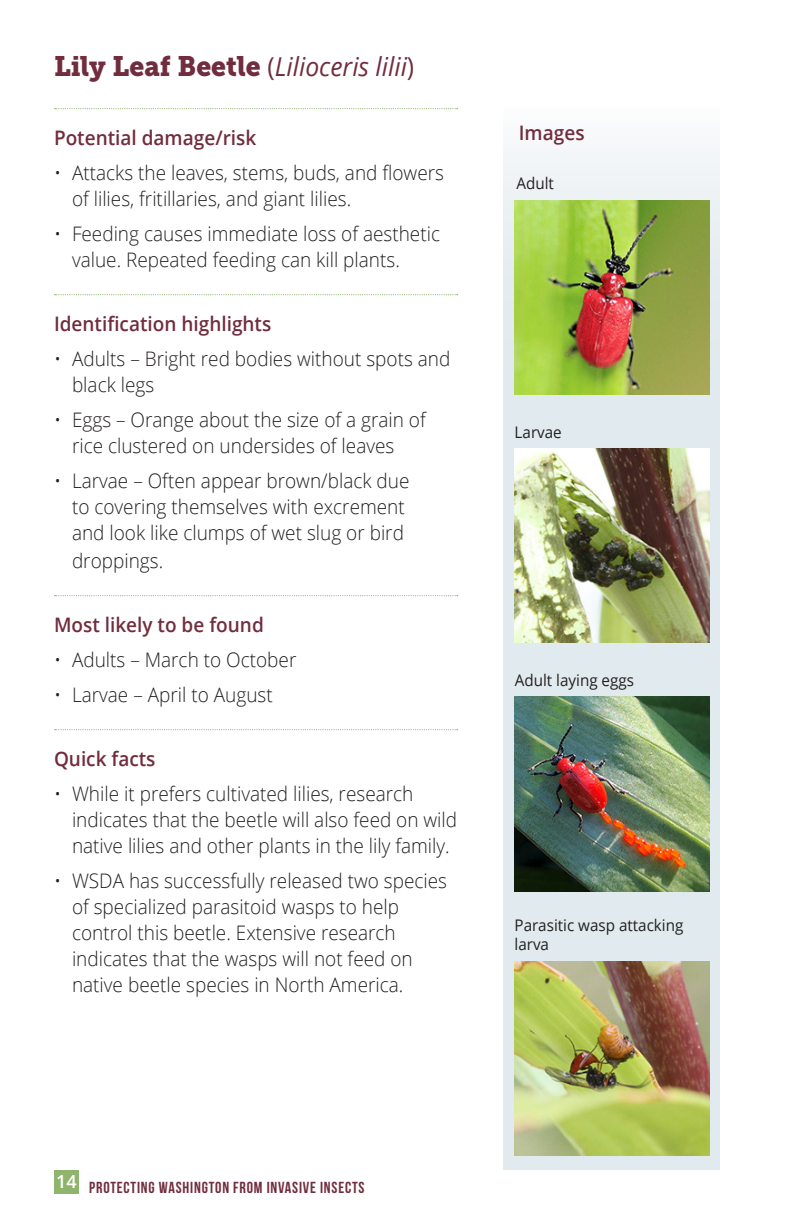
<style>
.page{position:relative;width:792px;height:1224px;background:#fff}
.page>*{position:absolute;margin:0;border:0;box-sizing:border-box;transform-origin:0 0}
.StandardParagraph{font:italic 26px "Open Sans";color:#712d3e;scale:.95 1}
.t1{font:300 20px/26px "Open Sans";color:#231f20;scale:.95 1}
.PestSubheads{font:600 20px "Open Sans";color:#712d3e;scale:.95 1}
.StandardParagraph-2{font:600 20px "Open Sans";color:#712d3e;scale:.95 1}
.t2{font:600 18px "Open Sans";color:#fff}
.StandardParagraph-3{font:16px/19.2px "Open Sans";color:#231f20;scale:.95 1}
.Heading{font:16px "Bebas Neue";letter-spacing:.05em;color:#712d3e}
.s1{font-family:"Museo Slab 900";font-style:normal;font-size:28px}
.s2{font-style:normal}
</style>
<div class="page">
<svg style="left:504px;top:149px;width:216px;height:1021px;background:#e1e9eb"></svg>
<svg style="left:54px;top:108px;width:404px;height:1px"></svg>
<svg style="left:54px;top:294px;width:404px;height:1px"></svg>
<svg style="left:54px;top:595px;width:404px;height:1px"></svg>
<svg style="left:54px;top:729px;width:404px;height:1px"></svg>
<div style="left:54px;top:1171px;width:25px;height:23px;background:#8fb46c"></div>
<img style="left:515px;top:200px;width:194px;height:195px">
<img style="left:515px;top:449px;width:194px;height:194px">
<img style="left:515px;top:697px;width:194px;height:194px">
<img style="left:515px;top:961px;width:194px;height:194px">
<p class="StandardParagraph" style="left:54px;top:48px;width:381px"><span class="s1">Lily Leaf Beetle</span> <span class="s2">(</span>Lilioceris lilii<span class="s2">)</span></p>
<p class="PestSubheads" style="left:54px;top:124px;width:215px">Potential damage/risk</p>
<p class="t1" style="left:72px;top:159px;width:393px;text-indent:-18px">• Attacks the leaves, stems, buds, and flowers of lilies, fritillaries, and giant lilies.</p>
<p class="t1" style="left:72px;top:220px;width:389px;text-indent:-18px">• Feeding causes immediate loss of aesthetic value. Repeated feeding can kill plants.</p>
<p class="PestSubheads" style="left:54px;top:310px;width:230px">Identification highlights</p>
<p class="t1" style="left:72px;top:345px;width:400px;text-indent:-18px">• Adults – Bright red bodies without spots and black legs</p>
<p class="t1" style="left:72px;top:406px;width:374px;text-indent:-18px">• Eggs – Orange about the size of a grain of rice clustered on undersides of leaves</p>
<p class="t1" style="left:72px;top:467px;width:357px;text-indent:-18px">• Larvae – Often appear brown/black due to covering themselves with excrement and look like clumps of wet slug or bird</p>
<p class="t1" style="left:72px;top:547px;width:98px">droppings.</p>
<p class="PestSubheads" style="left:54px;top:611px;width:222px">Most likely to be found</p>
<p class="t1" style="left:54px;top:646px;width:257px">• Adults – March to October</p>
<p class="t1" style="left:54px;top:681px;width:232px">• Larvae – April to August</p>
<p class="PestSubheads" style="left:54px;top:745px;width:108px">Quick facts</p>
<p class="t1" style="left:72px;top:780px;width:407px;text-indent:-18px">• While it prefers cultivated lilies, research indicates that the beetle will also feed on wild native lilies and other plants in the lily family.</p>
<p class="t1" style="left:72px;top:867px;width:396px;text-indent:-18px">• WSDA has successfully released two species of specialized parasitoid wasps to help control this beetle. Extensive research indicates that the wasps will not feed on native beetle species in North America.</p>
<p class="StandardParagraph-2" style="left:519px;top:119px;width:71px">Images</p>
<p class="StandardParagraph-3" style="left:517px;top:173px;width:41px">Adult</p>
<p class="StandardParagraph-3" style="left:515px;top:422px;width:51px">Larvae</p>
<p class="StandardParagraph-3" style="left:515px;top:670px;width:127px">Adult laying eggs</p>
<p class="StandardParagraph-3" style="left:515px;top:915px;width:179px">Parasitic wasp attacking larva</p>
<p class="t2" style="left:56px;top:1169px;width:22px">14</p>
<p class="Heading" style="left:89px;top:1178px;width:277px">PROTECTING WASHINGTON FROM INVASIVE INSECTS</p>
</div>
